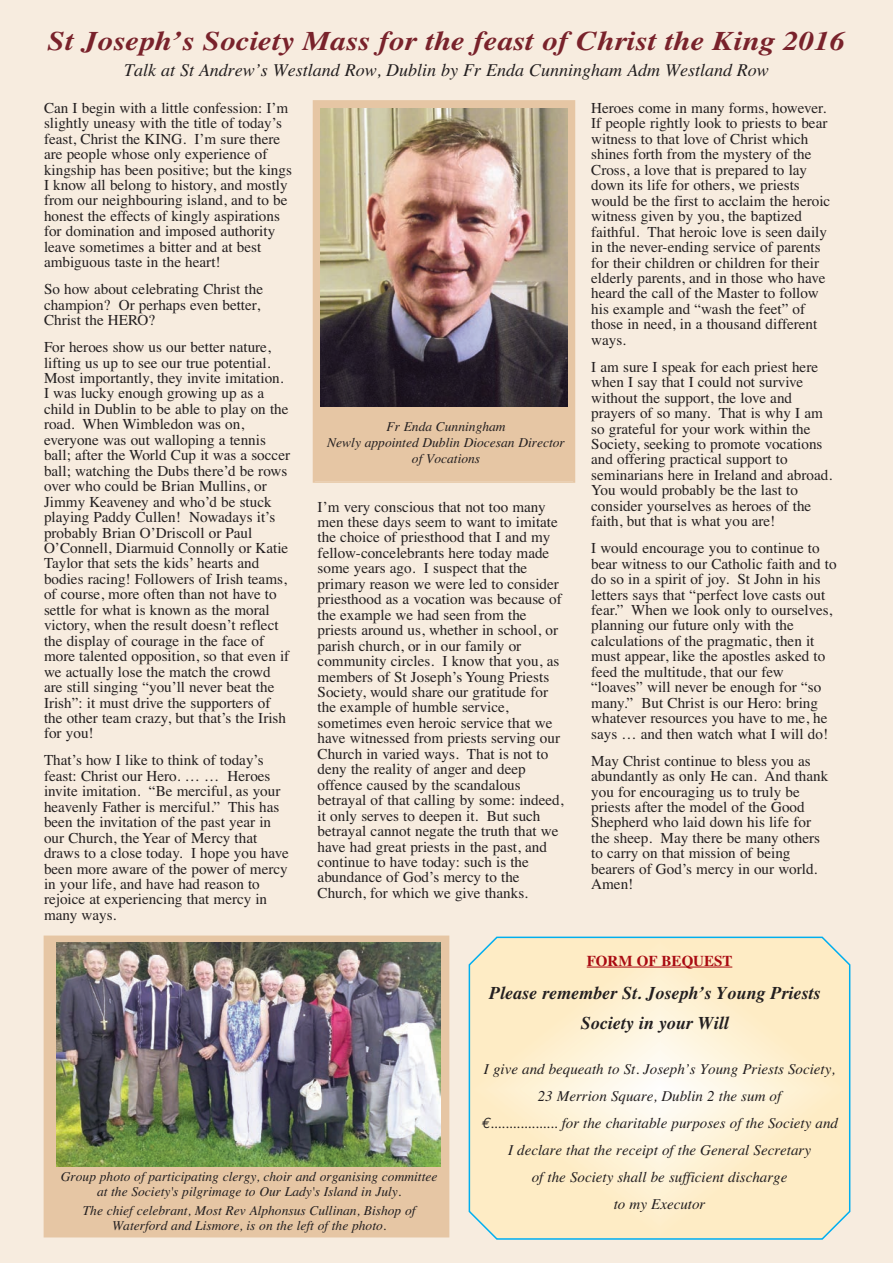
<style>
.page{position:relative;width:893px;height:1263px;background:#f7ecdf}
.page>*{position:absolute;margin:0;border:0;box-sizing:border-box;transform-origin:0 0}
.t1{font:italic 700 27px "Times";color:#79222b;scale:1.15 1}
.t2{font:italic 18px "Times";color:#231f20}
.t3{font:italic 700 18px/30px "Times";color:#231f20;text-align:center}
.t4{font:15.15px/15.5px "Times";color:#231f20}
.t5{font:italic 15px/27px "Times";color:#231f20;text-align:center}
.t6{font:700 15px "Times";color:#a90b12}
.t7{font:italic 13.5px/15px "Times";color:#231f20;text-align:center}
.s1{font-family:"Euro Mono"}
</style>
<div class="page">
<svg style="left:469px;top:936px;width:381px;height:304px"></svg>
<hr style="left:587px;top:966px;width:145px;height:1px;background:#a90b12">
<div style="left:45px;top:937px;width:403px;height:299px;background:#e6c6a4"></div>
<div style="left:44px;top:935px;width:405px;height:302px;border:2px solid #e6c6a4"></div>
<img style="left:56px;top:943px;width:384px;height:223px">
<div style="left:314px;top:102px;width:260px;height:379px;background:#e6c6a4"></div>
<div style="left:313px;top:100px;width:262px;height:383px;border:2px solid #e6c6a4"></div>
<img style="left:321px;top:109px;width:246px;height:298px">
<h1 class="t1" style="left:48px;top:25px;width:695px">St Joseph’s Society Mass for the feast of Christ the King 2016</h1>
<p class="t2" style="left:124px;top:60px;width:646px">Talk at St Andrew’s Westland Row, Dublin by Fr Enda Cunningham Adm Westland Row</p>
<p class="t4" style="left:44px;top:100px;width:249px">Can I begin with a little confession: I’m slightly uneasy with the title of today’s feast, Christ the KING. I’m sure there are people whose only experience of kingship has been positive; but the kings I know all belong to history, and mostly from our neighbouring island, and to be honest the effects of kingly aspirations for domination and imposed authority leave sometimes a bitter and at best ambiguous taste in the heart!</p>
<p class="t4" style="left:44px;top:281px;width:221px">So how about celebrating Christ the champion? Or perhaps even better,<br>Christ the HERO?</p>
<p class="t4" style="left:44px;top:339px;width:248px">For heroes show us our better nature, lifting us up to see our true potential.<br>Most importantly, they invite imitation.<br>I was lucky enough growing up as a child in Dublin to be able to play on the road. When Wimbledon was on, everyone was out walloping a tennis ball; after the World Cup it was a soccer ball; watching the Dubs there’d be rows over who could be Brian Mullins, or Jimmy Keaveney and who’d be stuck playing Paddy Cullen! Nowadays it’s probably Brian O’Driscoll or Paul O’Connell, Diarmuid Connolly or Katie Taylor that sets the kids’ hearts and bodies racing! Followers of Irish teams, of course, more often than not have to settle for what is known as the moral victory, when the result doesn’t reflect the display of courage in the face of more talented opposition, so that even if we actually lose the match the crowd are still singing “you’ll never beat the Irish”: it must drive the supporters of the other team crazy, but that’s the Irish for you!</p>
<p class="t4" style="left:44px;top:752px;width:246px">That’s how I like to think of today’s feast: Christ our Hero. … … Heroes invite imitation. “Be merciful, as your heavenly Father is merciful.” This has been the invitation of the past year in our Church, the Year of Mercy that draws to a close today. I hope you have been more aware of the power of mercy in your life, and have had reason to rejoice at experiencing that mercy in many ways.</p>
<p class="t7" style="left:327px;top:418px;width:239px;line-height:16.2px">Fr Enda Cunningham<br>Newly appointed Dublin Diocesan Director of Vocations</p>
<p class="t4" style="left:318px;top:499px;width:247px">I’m very conscious that not too many men these days seem to want to imitate the choice of priesthood that I and my fellow-concelebrants here today made some years ago. I suspect that the primary reason we were led to consider priesthood as a vocation was because of the example we had seen from the priests around us, whether in school, or parish church, or in our family or community circles. I know that you, as members of St Joseph’s Young Priests Society, would share our gratitude for the example of humble service, sometimes even heroic service that we have witnessed from priests serving our Church in varied ways. That is not to deny the reality of anger and deep offence caused by the scandalous betrayal of that calling by some: indeed, it only serves to deepen it. But such betrayal cannot negate the truth that we have had great priests in the past, and continue to have today: such is the abundance of God’s mercy to the Church, for which we give thanks.</p>
<p class="t4" style="left:591px;top:100px;width:241px">Heroes come in many forms, however.<br>If people rightly look to priests to bear witness to that love of Christ which shines forth from the mystery of the Cross, a love that is prepared to lay down its life for others, we priests would be the first to acclaim the heroic witness given by you, the baptized faithful. That heroic love is seen daily in the never-ending service of parents for their children or children for their elderly parents, and in those who have heard the call of the Master to follow his example and “wash the feet” of those in need, in a thousand different ways.</p>
<p class="t4" style="left:591px;top:359px;width:242px">I am sure I speak for each priest here when I say that I could not survive without the support, the love and prayers of so many. That is why I am so grateful for your work within the Society, seeking to promote vocations and offering practical support to seminarians here in Ireland and abroad.<br>You would probably be the last to consider yourselves as heroes of the faith, but that is what you are!</p>
<p class="t4" style="left:591px;top:540px;width:247px">I would encourage you to continue to bear witness to our Catholic faith and to do so in a spirit of joy. St John in his letters says that “perfect love casts out fear.” When we look only to ourselves, planning our future only with the calculations of the pragmatic, then it must appear, like the apostles asked to feed the multitude, that our few “loaves” will never be enough for “so many.” But Christ is our Hero: bring whatever resources you have to me, he says … and then watch what I will do!</p>
<p class="t4" style="left:591px;top:753px;width:239px">May Christ continue to bless you as abundantly as only He can. And thank you for encouraging us to truly be priests after the model of the Good<br>Shepherd who laid down his life for the sheep. May there be many others to carry on that mission of being bearers of God’s mercy in our world.<br>Amen!</p>
<p class="t6" style="left:587px;top:952px;width:147px">FORM OF BEQUEST</p>
<p class="t3" style="left:489px;top:977px;width:333px">Please remember St. Joseph’s Young Priests<br>Society in your Will</p>
<p class="t7" style="left:61px;top:1169px;width:378px">Group photo of participating clergy, choir and organising committee at the Society's pilgrimage to Our Lady's Island in July.</p>
<p class="t7" style="left:83px;top:1203px;width:334px">The chief celebrant, Most Rev Alphonsus Cullinan, Bishop of<br>Waterford and Lismore, is on the left of the photo.</p>
<p class="t5" style="left:481px;top:1055px;width:358px">I give and bequeath to St. Joseph’s Young Priests Society, 23 Merrion Square, Dublin 2 the sum of<br><span class="s1">€</span>.................. for the charitable purposes of the Society and I declare that the receipt of the General Secretary<br>of the Society shall be sufficient discharge<br>to my Executor</p>
</div>
